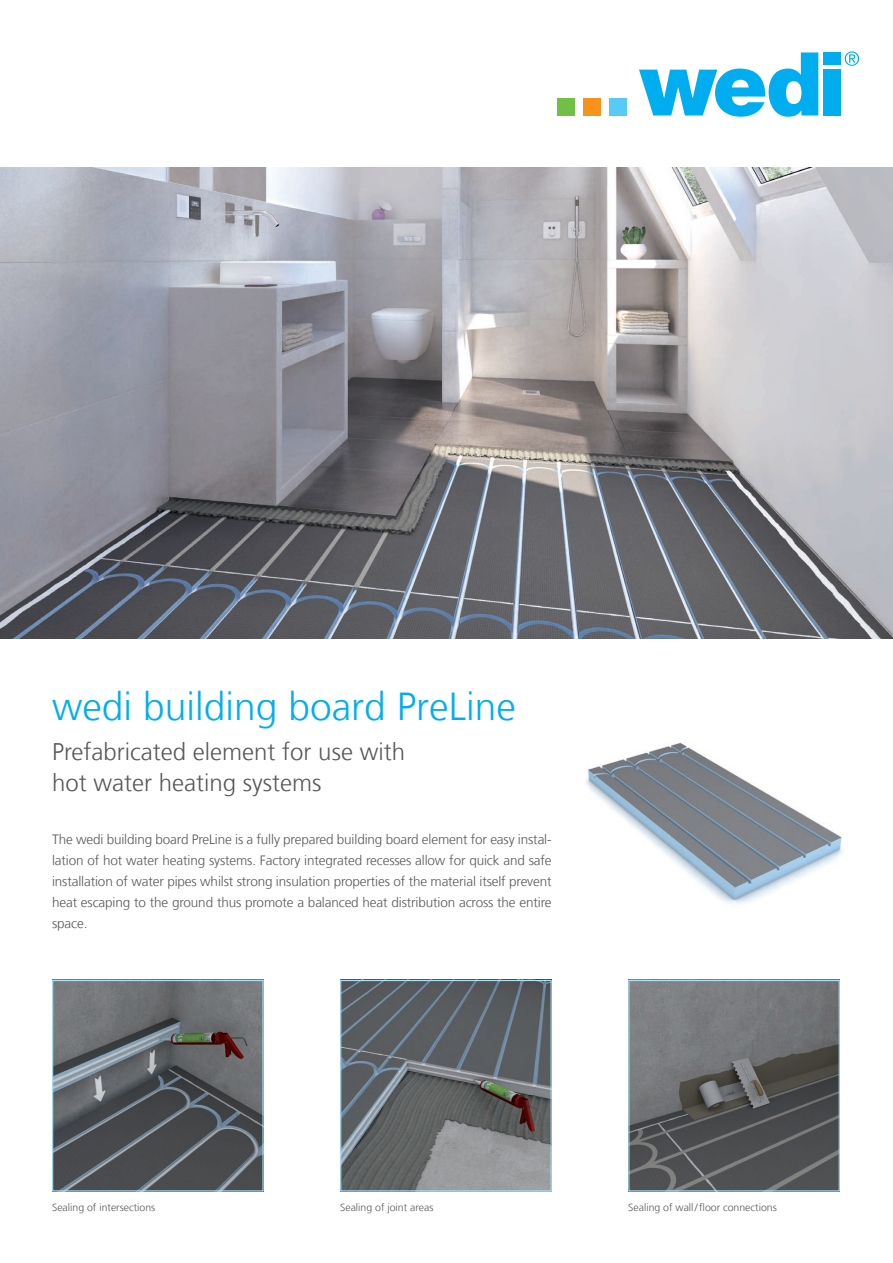
<style>
.page{position:relative;width:893px;height:1263px;background:#fff}
.page>*{position:absolute;margin:0;border:0;box-sizing:border-box;transform-origin:0 0}
.t1{font:300 39px "Frutiger LT Com";color:#00aeef}
.t2{font:300 24px/31.5px "Frutiger LT Com";color:#57585a}
.t3{font:300 13.5px/21px "Frutiger LT Com";letter-spacing:-.01em;color:#57585a;text-align:justify}
.t4{font:300 10.5px "Frutiger LT Com";color:#57585a}
</style>
<div class="page">
<img style="left:586px;top:742px;width:257px;height:163px">
<div style="left:557px;top:98px;width:18px;height:17px;background:#71bf44"></div>
<div style="left:583px;top:98px;width:18px;height:17px;background:#f7931d"></div>
<div style="left:610px;top:98px;width:17px;height:17px;background:#56cbf5"></div>
<svg style="left:845px;top:51px;width:14px;height:15px"></svg>
<svg style="left:639px;top:52px;width:179px;height:65px"></svg>
<div style="left:823px;top:52px;width:17px;height:13px;background:#00aeef"></div>
<div style="left:823px;top:69px;width:17px;height:46px;background:#00aeef"></div>
<img style="left:0;top:168px;width:893px;height:470px">
<img style="left:630px;top:982px;width:208px;height:207px">
<div style="left:628px;top:980px;width:212px;height:211px;border:1px solid #aae0f9"></div>
<img style="left:342px;top:982px;width:208px;height:207px">
<div style="left:340px;top:980px;width:212px;height:211px;border:1px solid #aae0f9"></div>
<img style="left:54px;top:982px;width:208px;height:207px">
<div style="left:52px;top:980px;width:212px;height:211px;border:1px solid #aae0f9"></div>
<h1 class="t1" style="left:52px;top:683px;width:465px">wedi building board PreLine</h1>
<h2 class="t2" style="left:52px;top:736px;width:354px">Prefabricated element for use with hot water heating systems</h2>
<p class="t3" style="left:52px;top:829px;width:501px">The wedi building board PreLine is a fully prepared building board element for easy instal&shy;lation of hot water heating systems. Factory integrated recesses allow for quick and safe installation of water pipes whilst strong insulation properties of the material itself prevent heat escaping to the ground thus promote a balanced heat distribution across the entire space.</p>
<p class="t4" style="left:52px;top:1201px;width:105px">Sealing of intersections</p>
<p class="t4" style="left:340px;top:1201px;width:95px">Sealing of joint areas</p>
<p class="t4" style="left:628px;top:1201px;width:150px">Sealing of wall/floor connections</p>
</div>
